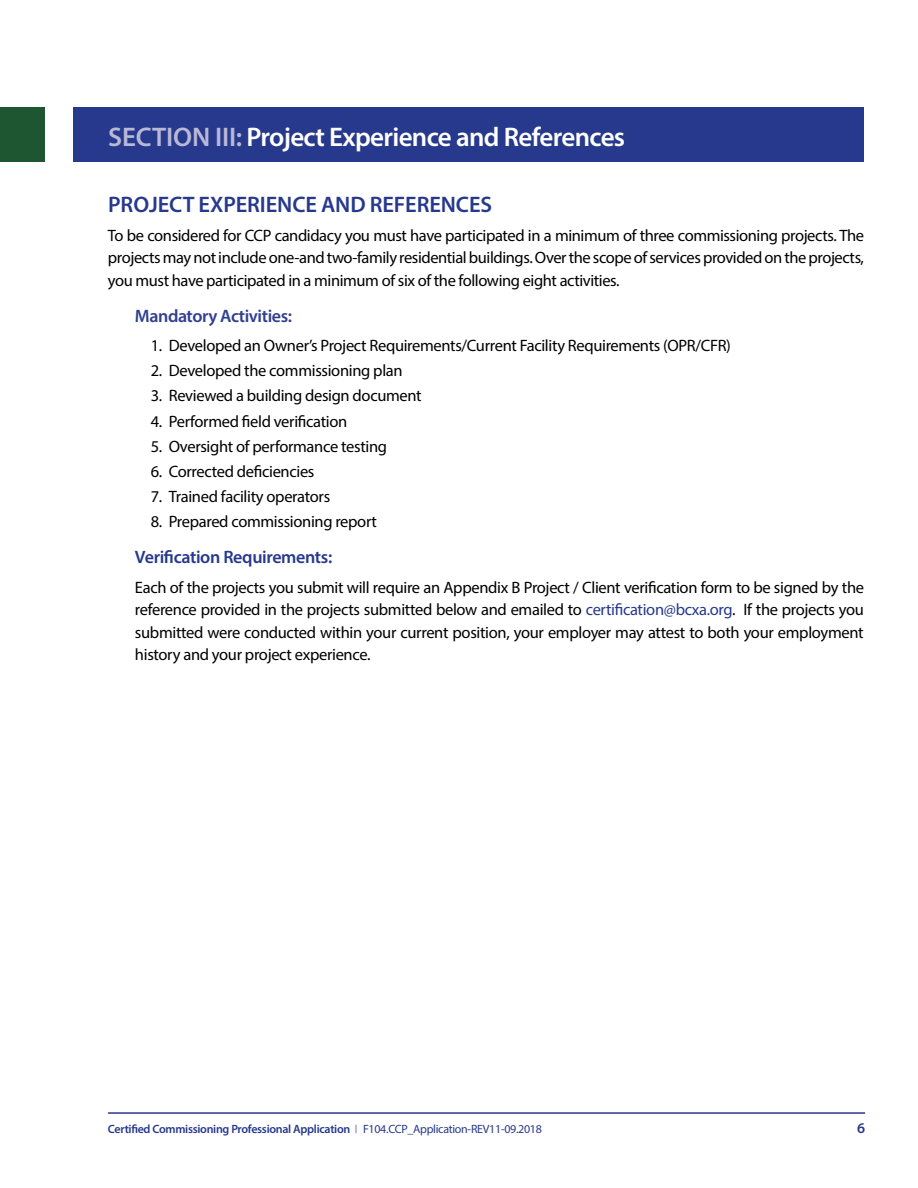
<style>
.page{position:relative;width:918px;height:1188px;background:#fff}
.page>*{position:absolute;margin:0;border:0;box-sizing:border-box;transform-origin:0 0}
.t1{font:600 27px "Myriad Pro";letter-spacing:-.025em;color:#fff}
.t2{font:600 22.5px "Myriad Pro";letter-spacing:-.005em;color:#27398c}
.t3{font:600 18px "Myriad Pro";letter-spacing:-.02em;color:#27398c}
.t4{font:600 18px "Myriad Pro";letter-spacing:-.025em;color:#30408f}
.t5{font:16.5px/22.5px "Myriad Pro";letter-spacing:-.02em;color:#000;text-align:justify}
.t6{font:600 15px "Myriad Pro";color:#27398c}
.t7{font:600 12px "Myriad Pro";letter-spacing:-.025em;color:#27398c}
.s1{color:#bab8d7}
.s2{color:#27398c}
.s3{font-family:"Gotham";font-weight:400;font-size:9px}
.s4{font-weight:400}
</style>
<div class="page">
<hr style="left:108px;top:1112px;width:757px;height:2px;background:#27398c">
<div style="left:0;top:108px;width:864px;height:54px;background:#27398c"></div>
<div style="left:0;top:81px;width:73px;height:108px;background:#fff"></div>
<div style="left:0;top:108px;width:45px;height:54px;background:#1e5632"></div>
<h1 class="t1" style="left:108px;top:119px;width:518px"><span class="s1">SECTION III:</span> Project Experience and References</h1>
<h2 class="t2" style="left:108px;top:190px;width:386px">PROJECT EXPERIENCE AND REFERENCES</h2>
<p class="t5" style="left:108px;top:224px;width:758px">To be considered for CCP candidacy you must have participated in a minimum of three commissioning projects. The projects may not include one-and two-family residential buildings. Over the scope of services provided on the projects, you must have participated in a minimum of six of the following eight activities.</p>
<p class="t4" style="left:135px;top:304px;width:158px">Mandatory Activities:</p>
<p class="t5" style="left:151px;top:334px;width:582px">1. Developed an Owner’s Project Requirements/Current Facility Requirements (OPR/CFR)</p>
<p class="t5" style="left:151px;top:359px;width:253px">2. Developed the commissioning plan</p>
<p class="t5" style="left:151px;top:384px;width:273px">3. Reviewed a building design document</p>
<p class="t5" style="left:151px;top:410px;width:198px">4. Performed field verification</p>
<p class="t5" style="left:151px;top:435px;width:238px">5. Oversight of performance testing</p>
<p class="t5" style="left:151px;top:460px;width:165px">6. Corrected deficiencies</p>
<p class="t5" style="left:151px;top:485px;width:181px">7. Trained facility operators</p>
<p class="t5" style="left:151px;top:510px;width:228px">8. Prepared commissioning report</p>
<p class="t3" style="left:135px;top:546px;width:199px">Verification Requirements:</p>
<p class="t5" style="left:135px;top:576px;width:731px">Each of the projects you submit will require an Appendix B Project / Client verification form to be signed by the reference provided in the projects submitted below and emailed to <span class="s2">certification@bcxa.org</span>. If the projects you submitted were conducted within your current position, your employer may attest to both your employment history and your project experience.</p>
<p class="t7" style="left:108px;top:1122px;width:436px">Certified Commissioning Professional Application <span class="s3">|</span> <span class="s4">F104.CCP_Application-REV11-09.2018</span></p>
<p class="t6" style="left:857px;top:1119px;width:10px">6</p>
</div>
